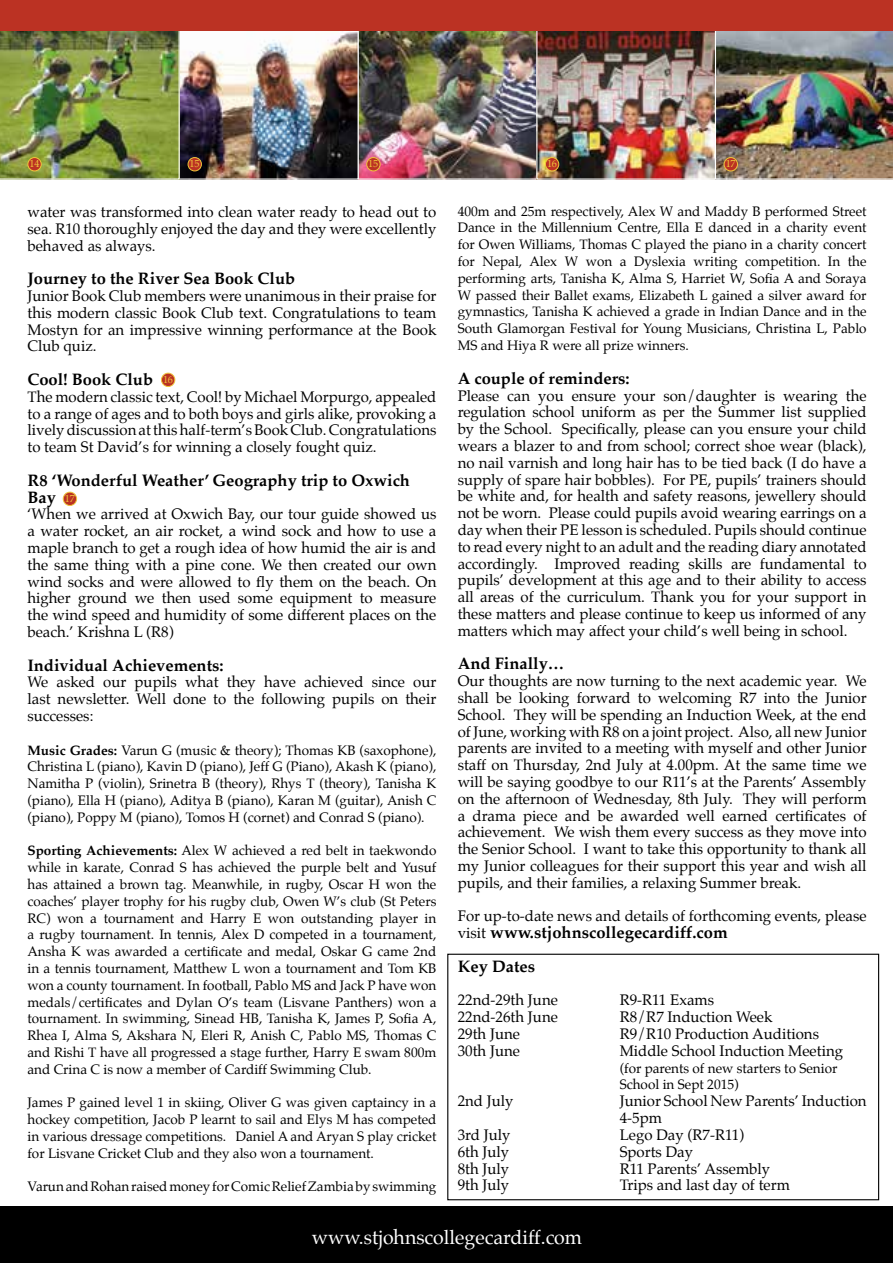
<style>
.page{position:relative;width:893px;height:1263px;background:#fff}
.page>*{position:absolute;margin:0;border:0;box-sizing:border-box;transform-origin:0 0}
.t1{font:19.5px "Palatino";color:#fff}
.t2{font:700 16.5px/16.8px "Palatino";color:#000}
.t3{font:15px/16.8px "Palatino";color:#000;text-align:justify}
.t4{font:13.5px/16.8px "Palatino";color:#000;text-align:justify}
.t5{font:10.2px "Palatino";letter-spacing:-.02em;color:#efc43c}
.s1{font-weight:700}
.s2{font-weight:400;font-size:15px}
</style>
<div class="page">
<div style="left:0;top:1206px;width:893px;height:57px;background:#000"></div>
<div style="left:447px;top:954px;width:432px;height:246px;border:1px solid #000"></div>
<img style="left:181px;top:32px;width:176px;height:146px">
<div style="left:179px;top:30px;width:180px;height:150px;border:1px solid #fff"></div>
<img style="left:360px;top:32px;width:175px;height:146px">
<div style="left:358px;top:30px;width:179px;height:150px;border:1px solid #fff"></div>
<img style="left:0;top:30px;width:180px;height:150px">
<img style="left:538px;top:32px;width:176px;height:146px">
<div style="left:536px;top:30px;width:180px;height:150px;border:1px solid #fff"></div>
<img style="left:715px;top:30px;width:178px;height:150px">
<div style="left:724px;top:158px;width:13px;height:13px;background:#bb3223;border-radius:50%"></div>
<div style="left:724px;top:157px;width:14px;height:14px;border:1px solid #efc43c;border-radius:50%"></div>
<div style="left:545px;top:158px;width:14px;height:13px;background:#bb3223;border-radius:50%"></div>
<div style="left:545px;top:157px;width:14px;height:14px;border:1px solid #efc43c;border-radius:50%"></div>
<div style="left:367px;top:158px;width:13px;height:13px;background:#bb3223;border-radius:50%"></div>
<div style="left:366px;top:157px;width:14px;height:14px;border:1px solid #efc43c;border-radius:50%"></div>
<div style="left:188px;top:158px;width:13px;height:13px;background:#bb3223;border-radius:50%"></div>
<div style="left:188px;top:157px;width:14px;height:14px;border:1px solid #efc43c;border-radius:50%"></div>
<div style="left:28px;top:158px;width:13px;height:13px;background:#bb3223;border-radius:50%"></div>
<div style="left:27px;top:157px;width:15px;height:14px;border:1px solid #efc43c;border-radius:50%"></div>
<div style="left:161px;top:373px;width:14px;height:13px;background:#bb3223;border-radius:50%"></div>
<div style="left:161px;top:373px;width:14px;height:14px;border:1px solid #efc43c;border-radius:50%"></div>
<div style="left:63px;top:492px;width:14px;height:13px;background:#bb3223;border-radius:50%"></div>
<div style="left:63px;top:492px;width:14px;height:14px;border:1px solid #efc43c;border-radius:50%"></div>
<div style="left:0;top:0;width:893px;height:30px;background:#bb3223"></div>
<p class="t5" style="left:29px;top:155px;width:11px">14</p>
<p class="t5" style="left:190px;top:155px;width:11px">15</p>
<p class="t5" style="left:368px;top:155px;width:11px">15</p>
<p class="t5" style="left:547px;top:155px;width:11px">16</p>
<p class="t5" style="left:726px;top:155px;width:11px">17</p>
<p class="t3" style="left:27px;top:203px;width:410px">water was transformed into clean water ready to head out to sea. R10 thoroughly enjoyed the day and they were excellently behaved as always.</p>
<p class="t2" style="left:27px;top:270px;width:269px">Journey to the River Sea Book Club</p>
<p class="t3" style="left:27px;top:287px;width:410px">Junior Book Club members were unanimous in their praise for this modern classic Book Club text. Congratulations to team Mostyn for an impressive winning performance at the Book Club quiz.</p>
<p class="t2" style="left:27px;top:371px;width:127px">Cool! Book Club</p>
<p class="t3" style="left:27px;top:388px;width:410px">The modern classic text, Cool! by Michael Morpurgo, appealed to a range of ages and to both boys and girls alike, provoking a lively discussion at this half-term’s Book Club. Congratulations to team St David’s for winning a closely fought quiz.</p>
<p class="t2" style="left:27px;top:471px;width:384px">R8 ‘Wonderful Weather’ Geography trip to Oxwich<br>Bay</p>
<p class="t3" style="left:27px;top:506px;width:410px">‘When we arrived at Oxwich Bay, our tour guide showed us a water rocket, an air rocket, a wind sock and how to use a maple branch to get a rough idea of how humid the air is and the same thing with a pine cone. We then created our own wind socks and were allowed to fly them on the beach. On higher ground we then used some equipment to measure the wind speed and humidity of some different places on the beach.’ Krishna L (R8)</p>
<p class="t2" style="left:27px;top:656px;width:198px">Individual Achievements:</p>
<p class="t3" style="left:27px;top:674px;width:410px">We asked our pupils what they have achieved since our last newsletter. Well done to the following pupils on their successes:</p>
<p class="t4" style="left:27px;top:742px;width:410px"><span class="s1">Music Grades:</span> Varun G (music &amp; theory); Thomas KB (saxophone), Christina L (piano), Kavin D (piano), Jeff G (Piano), Akash K (piano), Namitha P (violin), Srinetra B (theory), Rhys T (theory), Tanisha K (piano), Ella H (piano), Aditya B (piano), Karan M (guitar), Anish C (piano), Poppy M (piano), Tomos H (cornet) and Conrad S (piano).</p>
<p class="t4" style="left:27px;top:842px;width:410px"><span class="s1">Sporting Achievements:</span> Alex W achieved a red belt in taekwondo while in karate, Conrad S has achieved the purple belt and Yusuf has attained a brown tag. Meanwhile, in rugby, Oscar H won the coaches’ player trophy for his rugby club, Owen W’s club (St Peters RC) won a tournament and Harry E won outstanding player in a rugby tournament. In tennis, Alex D competed in a tournament, Ansha K was awarded a certificate and medal, Oskar G came 2nd in a tennis tournament, Matthew L won a tournament and Tom KB won a county tournament. In football, Pablo MS and Jack P have won medals/certificates and Dylan O’s team (Lisvane Panthers) won a tournament. In swimming, Sinead HB, Tanisha K, James P, Sofia A, Rhea I, Alma S, Akshara N, Eleri R, Anish C, Pablo MS, Thomas C and Rishi T have all progressed a stage further, Harry E swam 800m and Crina C is now a member of Cardiff Swimming Club.</p>
<p class="t4" style="left:27px;top:1094px;width:410px">James P gained level 1 in skiing, Oliver G was given captaincy in a hockey competition, Jacob P learnt to sail and Elys M has competed in various dressage competitions. Daniel A and Aryan S play cricket for Lisvane Cricket Club and they also won a tournament.</p>
<p class="t4" style="left:27px;top:1178px;width:410px">Varun and Rohan raised money for Comic Relief Zambia by swimming</p>
<p class="t5" style="left:163px;top:371px;width:11px">16</p>
<p class="t5" style="left:65px;top:490px;width:11px">17</p>
<p class="t4" style="left:458px;top:203px;width:410px">400m and 25m respectively, Alex W and Maddy B performed Street Dance in the Millennium Centre, Ella E danced in a charity event for Owen Williams, Thomas C played the piano in a charity concert for Nepal, Alex W won a Dyslexia writing competition. In the performing arts, Tanisha K, Alma S, Harriet W, Sofia A and Soraya W passed their Ballet exams, Elizabeth L gained a silver award for gymnastics, Tanisha K achieved a grade in Indian Dance and in the South Glamorgan Festival for Young Musicians, Christina L, Pablo MS and Hiya R were all prize winners.</p>
<p class="t2" style="left:458px;top:369px;width:174px">A couple of reminders:</p>
<p class="t3" style="left:458px;top:387px;width:410px">Please can you ensure your son/daughter is wearing the regulation school uniform as per the Summer list supplied by the School. Specifically, please can you ensure your child wears a blazer to and from school; correct shoe wear (black), no nail varnish and long hair has to be tied back (I do have a supply of spare hair bobbles). For PE, pupils’ trainers should be white and, for health and safety reasons, jewellery should not be worn. Please could pupils avoid wearing earrings on a day when their PE lesson is scheduled. Pupils should continue to read every night to an adult and the reading diary annotated accordingly. Improved reading skills are fundamental to pupils’ development at this age and to their ability to access all areas of the curriculum. Thank you for your support in these matters and please continue to keep us informed of any matters which may affect your child’s well being in school.</p>
<p class="t2" style="left:458px;top:655px;width:108px">And Finally…</p>
<p class="t3" style="left:458px;top:673px;width:410px">Our thoughts are now turning to the next academic year. We shall be looking forward to welcoming R7 into the Junior School. They will be spending an Induction Week, at the end of June, working with R8 on a joint project. Also, all new Junior parents are invited to a meeting with myself and other Junior staff on Thursday, 2nd July at 4.00pm. At the same time we will be saying goodbye to our R11’s at the Parents’ Assembly on the afternoon of Wednesday, 8th July. They will perform a drama piece and be awarded well earned certificates of achievement. We wish them every success as they move into the Senior School. I want to take this opportunity to thank all my Junior colleagues for their support this year and wish all pupils, and their families, a relaxing Summer break.</p>
<p class="t3" style="left:458px;top:908px;width:410px">For up-to-date news and details of forthcoming events, please</p>
<p class="t2" style="left:458px;top:915px;width:271px;line-height:33.6px"><span class="s2">visit</span> www.stjohnscollegecardiff.com<br>Key Dates</p>
<p class="t3" style="left:458px;top:992px;width:102px">22nd-29th June</p>
<p class="t3" style="left:620px;top:992px;width:96px">R9-R11 Exams</p>
<p class="t3" style="left:458px;top:1009px;width:102px">22nd-26th June</p>
<p class="t3" style="left:620px;top:1009px;width:154px">R8/R7 Induction Week</p>
<p class="t3" style="left:458px;top:1025px;width:64px">29th June</p>
<p class="t3" style="left:620px;top:1025px;width:201px">R9/R10 Production Auditions</p>
<p class="t3" style="left:458px;top:1042px;width:64px">30th June</p>
<p class="t3" style="left:620px;top:1042px;width:225px">Middle School Induction Meeting</p>
<p class="t4" style="left:620px;top:1059px;width:219px">(for parents of new starters to Senior<br>School in Sept 2015)</p>
<p class="t3" style="left:458px;top:1093px;width:57px">2nd July</p>
<p class="t3" style="left:620px;top:1093px;width:248px">Junior School New Parents’ Induction<br>4-5pm</p>
<p class="t3" style="left:458px;top:1126px;width:54px">3rd July</p>
<p class="t3" style="left:620px;top:1126px;width:126px">Lego Day (R7-R11)</p>
<p class="t3" style="left:458px;top:1143px;width:53px">6th July</p>
<p class="t3" style="left:620px;top:1143px;width:75px">Sports Day</p>
<p class="t3" style="left:458px;top:1160px;width:53px">8th July</p>
<p class="t3" style="left:620px;top:1160px;width:152px">R11 Parents’ Assembly</p>
<p class="t3" style="left:458px;top:1177px;width:53px">9th July</p>
<p class="t3" style="left:620px;top:1177px;width:172px">Trips and last day of term</p>
<h1 class="t1" style="left:312px;top:1221px;width:272px">www.stjohnscollegecardiff.com</h1>
</div>
